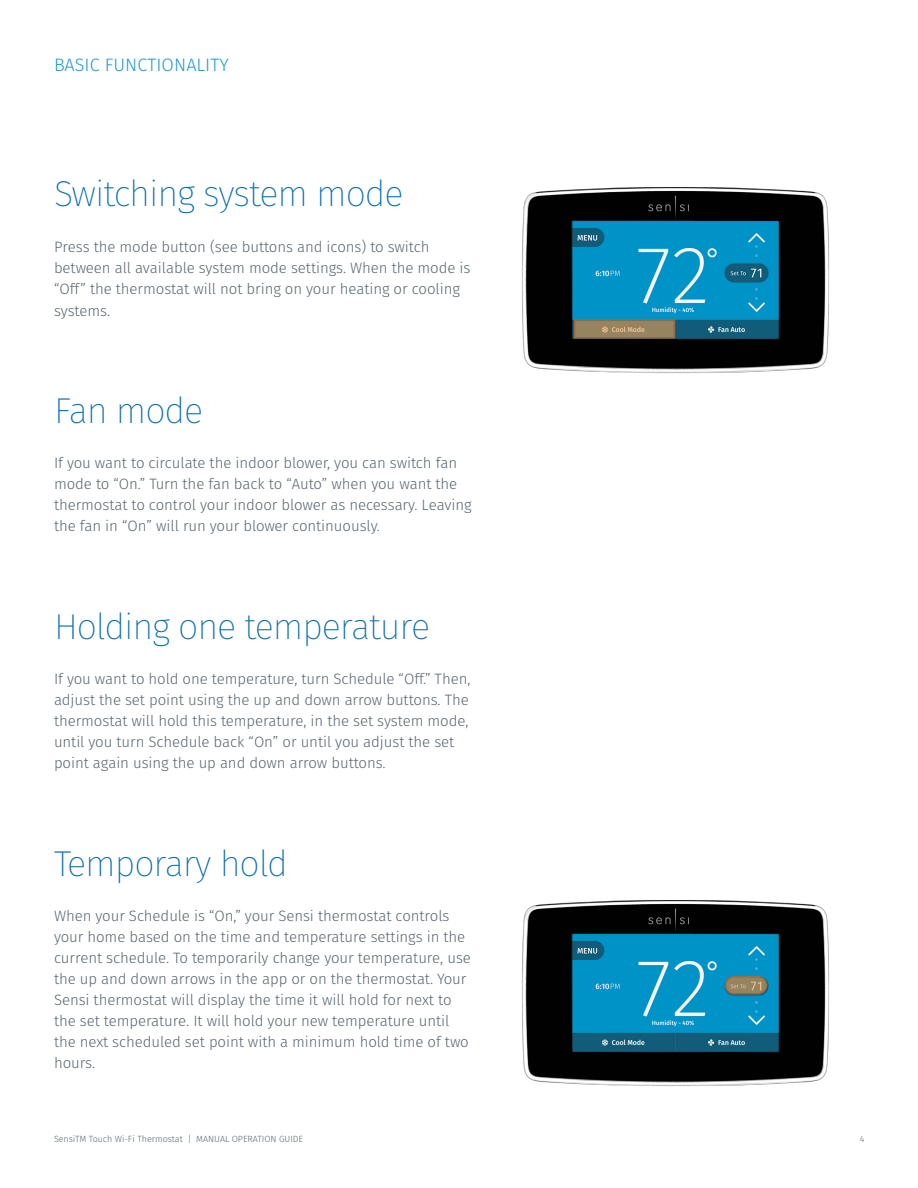
<style>
.page{position:relative;width:918px;height:1188px;background:#fff}
.page>*{position:absolute;margin:0;border:0;box-sizing:border-box;transform-origin:0 0}
.t1{font:200 36px "Fira Sans";letter-spacing:-.03em;color:#0a6ead}
.t2{font:300 18px "Fira Sans";letter-spacing:.005em;color:#2198cc}
.Subhead_12_14_0pt{font:300 15px/21px "Fira Sans";letter-spacing:-.005em;color:#5a6670}
.t3{font:300 9px "Fira Sans";letter-spacing:-.005em;color:#5a6670}
</style>
<div class="page">
<img style="left:522px;top:187px;width:307px;height:187px">
<svg style="left:574px;top:320px;width:101px;height:19px;fill:#968461"></svg>
<img style="left:522px;top:900px;width:307px;height:187px">
<svg style="left:725px;top:977px;width:42px;height:17px"></svg>
<div style="left:725px;top:976px;width:42px;height:18px;border:2px solid #f0721b;border-radius:8px"></div>
<p class="t2" style="left:54px;top:52px;width:176px">BASIC FUNCTIONALITY</p>
<p class="t1" style="left:54px;top:169px;width:351px">Switching system mode</p>
<p class="Subhead_12_14_0pt" style="left:54px;top:236px;width:418px">Press the mode button (see buttons and icons) to switch between all available system mode settings. When the mode is “Off” the thermostat will not bring on your heating or cooling systems.</p>
<p class="t1" style="left:54px;top:385px;width:151px">Fan mode</p>
<p class="Subhead_12_14_0pt" style="left:54px;top:453px;width:419px">If you want to circulate the indoor blower, you can switch fan mode to “On.” Turn the fan back to “Auto” when you want the thermostat to control your indoor blower as necessary. Leaving the fan in “On” will run your blower continuously.</p>
<p class="t1" style="left:54px;top:601px;width:378px">Holding one temperature</p>
<p class="Subhead_12_14_0pt" style="left:54px;top:668px;width:418px">If you want to hold one temperature, turn Schedule “Off.” Then, adjust the set point using the up and down arrow buttons. The thermostat will hold this temperature, in the set system mode, until you turn Schedule back “On” or until you adjust the set point again using the up and down arrow buttons.</p>
<p class="t1" style="left:54px;top:838px;width:235px">Temporary hold</p>
<p class="Subhead_12_14_0pt" style="left:54px;top:905px;width:419px">When your Schedule is “On,” your Sensi thermostat controls your home based on the time and temperature settings in the current schedule. To temporarily change your temperature, use the up and down arrows in the app or on the thermostat. Your Sensi thermostat will display the time it will hold for next to the set temperature. It will hold your new temperature until the next scheduled set point with a minimum hold time of two hours.</p>
<p class="t3" style="left:54px;top:1133px;width:251px">SensiTM Touch Wi-Fi Thermostat | MANUAL OPERATION GUIDE</p>
<p class="t3" style="left:860px;top:1133px;width:6px">4</p>
</div>
